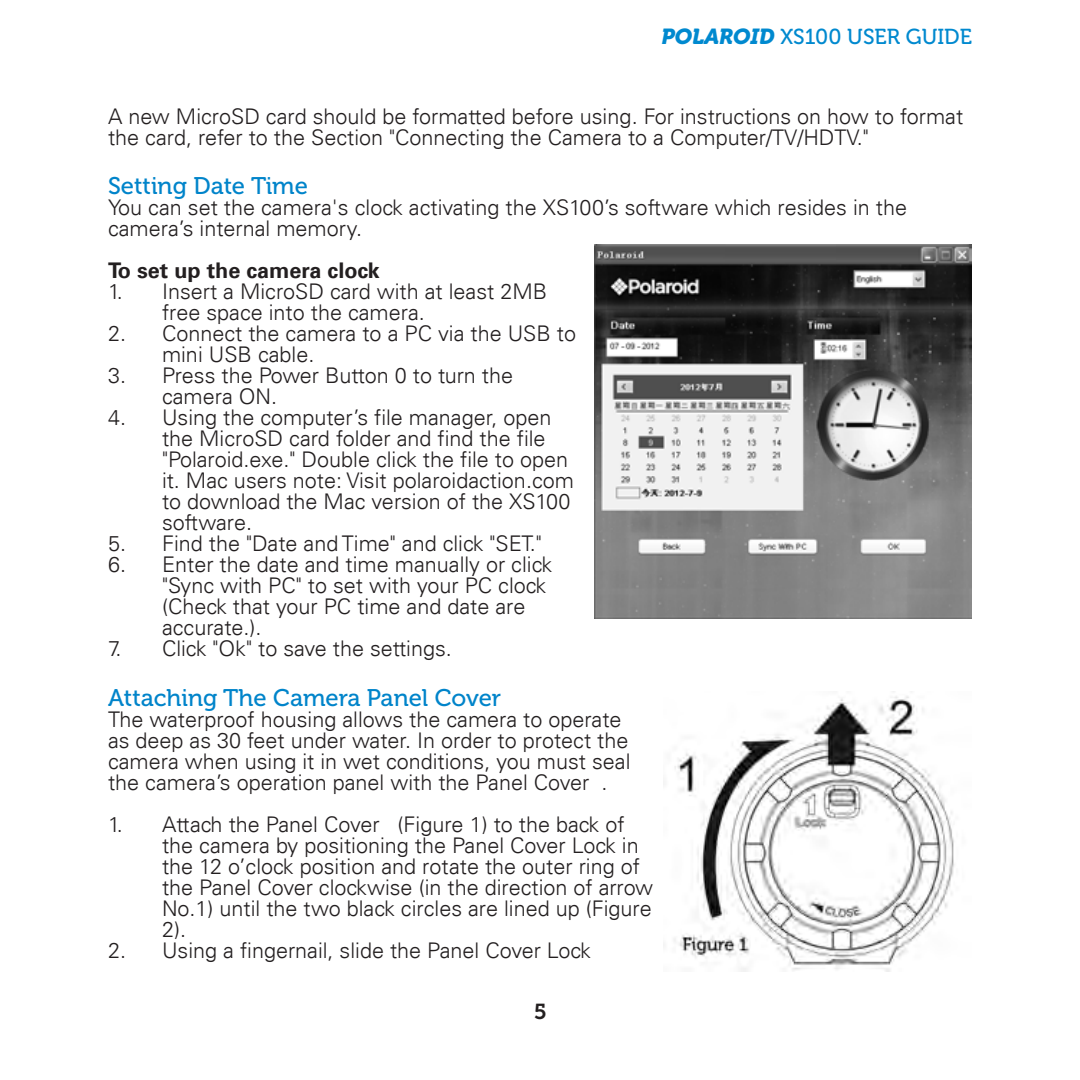
<style>
.page{position:relative;width:1080px;height:1080px;background:#fff}
.page>*{position:absolute;margin:0;border:0;box-sizing:border-box;transform-origin:0 0}
.t1{font:24px "Museo 500";color:#0084ca}
.t2{font:300 21.6px/21px "Univers LT";color:#231f20}
.t3{font:21.6px "Museo 500";color:#0089cf}
.t4{font:700 21.6px "Univers LT";color:#231f20}
.t5{font:21.6px "Museo Slab 700";color:#231f20}
.s1{font-family:"Museo 900";font-style:italic}
</style>
<div class="page">
<img style="left:595px;top:244px;width:377px;height:375px">
<img style="left:663px;top:691px;width:291px;height:281px">
<p class="t3" style="left:661px;top:25px;width:312px"><span class="s1">POLAROID</span> XS100 USER GUIDE</p>
<p class="t2" style="left:108px;top:105px;width:857px">A new MicroSD card should be formatted before using. For instructions on how to format the card, refer to the Section "Connecting the Camera to a Computer/TV/HDTV."</p>
<p class="t1" style="left:108px;top:173px;width:202px">Setting Date Time</p>
<p class="t2" style="left:108px;top:197px;width:801px">You can set the camera's clock activating the XS100’s software which resides in the camera’s internal memory.</p>
<p class="t4" style="left:108px;top:258px;width:273px">To set up the camera clock</p>
<p class="t2" style="left:162px;top:281px;width:387px;text-indent:-54px">1. Insert a MicroSD card with at least 2MB free space into the camera.</p>
<p class="t2" style="left:162px;top:323px;width:416px;text-indent:-54px">2. Connect the camera to a PC via the USB to mini USB cable.</p>
<p class="t2" style="left:162px;top:365px;width:353px;text-indent:-54px">3. Press the Power Button 0 to turn the camera ON.</p>
<p class="t2" style="left:162px;top:407px;width:414px;text-indent:-54px">4. Using the computer’s file manager, open the MicroSD card folder and find the file "Polaroid.exe." Double click the file to open it. Mac users note: Visit polaroidaction.com to download the Mac version of the XS100 software.</p>
<p class="t2" style="left:108px;top:533px;width:435px">5. Find the "Date and Time" and click "SET."</p>
<p class="t2" style="left:162px;top:554px;width:392px;text-indent:-54px">6. Enter the date and time manually or click "Sync with PC" to set with your PC clock (Check that your PC time and date are accurate.).</p>
<p class="t2" style="left:108px;top:638px;width:345px">7. Click "Ok" to save the settings.</p>
<p class="t1" style="left:108px;top:685px;width:395px">Attaching The Camera Panel Cover</p>
<p class="t2" style="left:108px;top:709px;width:524px">The waterproof housing allows the camera to operate as deep as 30 feet under water. In order to protect the camera when using it in wet conditions, you must seal the camera’s operation panel with the Panel Cover .</p>
<p class="t2" style="left:162px;top:814px;width:493px;text-indent:-54px">1. Attach the Panel Cover (Figure 1) to the back of the camera by positioning the Panel Cover Lock in the 12 o’clock position and rotate the outer ring of the Panel Cover clockwise (in the direction of arrow No.1) until the two black circles are lined up (Figure 2).</p>
<p class="t2" style="left:108px;top:940px;width:485px">2. Using a fingernail, slide the Panel Cover Lock</p>
<p class="t5" style="left:534px;top:999px;width:14px">5</p>
</div>
